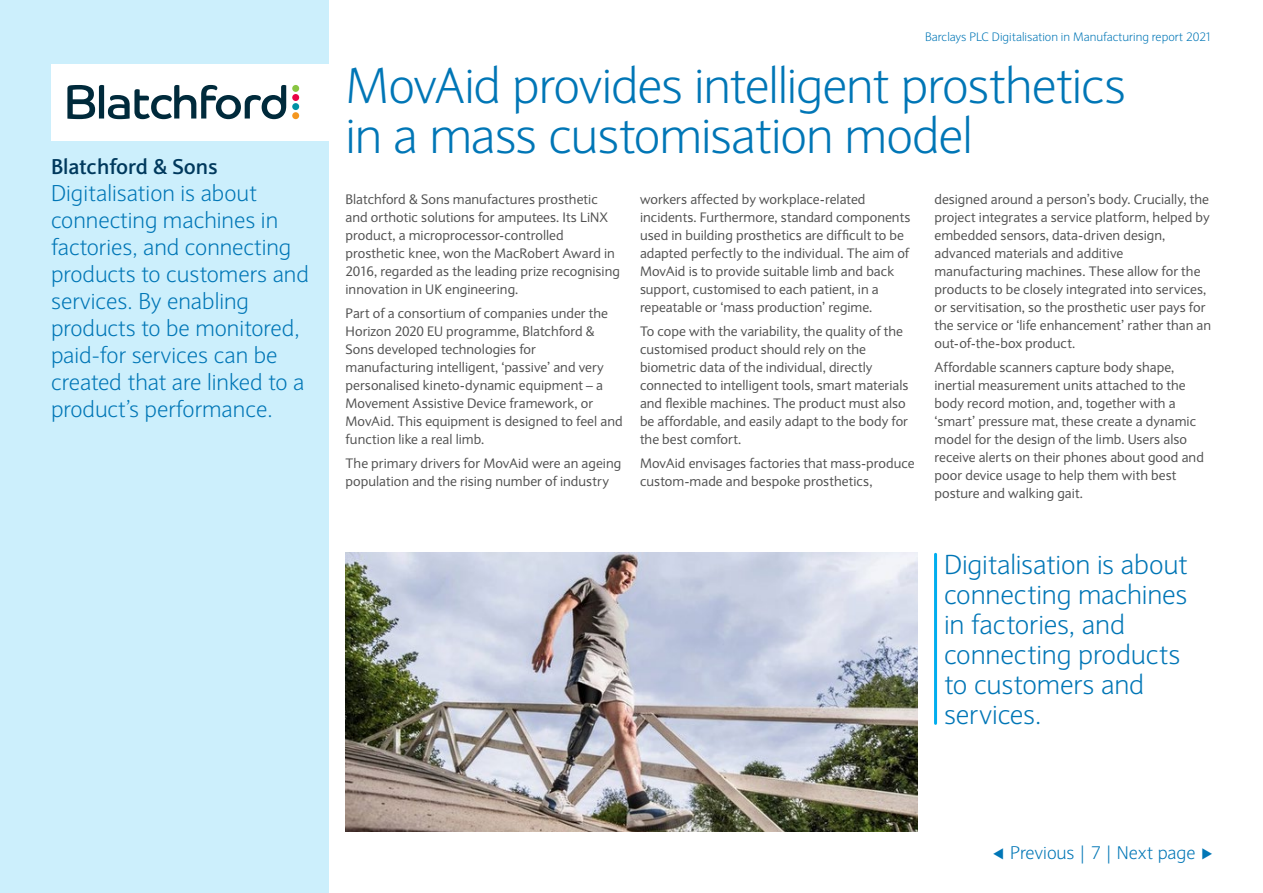
<style>
.page{position:relative;width:1263px;height:893px;background:#fff}
.page>*{position:absolute;margin:0;border:0;box-sizing:border-box;transform-origin:0 0}
.t1{font:300 49.5px/50.2px "Expert Sans";letter-spacing:-.025em;color:#0076b6}
.BigQuote{font:300 27px/30px "Expert Sans";letter-spacing:-.005em;color:#0076b6}
.Client_CS_Title_body{font:300 22.5px/27px "Expert Sans";color:#0076b6}
.Client_CS_Title{font:700 21px "Expert Sans";color:#00395d}
.t2{font:300 18px "Expert Sans";letter-spacing:-.005em;color:#0076b6}
.SR_Body{font:13.5px/18px "Expert Sans";letter-spacing:.005em;color:#515151}
.t3{font:300 12px "Expert Sans";color:#0076b6}
.s1{font-family:"Proxima Nova";font-weight:400}
</style>
<div class="page">
<div style="left:0;top:0;width:328px;height:893px;background:#cceffc"></div>
<img style="left:345px;top:553px;width:572px;height:278px">
<div style="left:51px;top:64px;width:277px;height:76px;background:#fff"></div>
<svg style="left:67px;top:85px;width:219px;height:34px"></svg>
<div style="left:292px;top:85px;width:7px;height:7px;background:#89c541;border-radius:50%"></div>
<div style="left:292px;top:94px;width:7px;height:7px;background:#e90445;border-radius:50%"></div>
<div style="left:292px;top:103px;width:7px;height:7px;background:#0090a4;border-radius:50%"></div>
<div style="left:292px;top:112px;width:7px;height:7px;background:#f4961f;border-radius:50%"></div>
<hr style="left:934px;top:554px;width:3px;height:169px;background:#00aeef">
<p class="t3" style="left:925px;top:30px;width:289px">Barclays PLC Digitalisation in Manufacturing report 2021</p>
<h1 class="t1" style="left:345px;top:60px;width:782px">MovAid provides intelligent prosthetics in a mass customisation model</h1>
<h3 class="Client_CS_Title" style="left:51px;top:153px;width:168px">Blatchford &amp; Sons</h3>
<p class="Client_CS_Title_body" style="left:51px;top:180px;width:259px">Digitalisation is about connecting machines in factories, and connecting products to customers and services. By enabling products to be monitored, paid-for services can be created that are linked to a product’s performance.</p>
<p class="SR_Body" style="left:345px;top:190px;width:276px">Blatchford &amp; Sons manufactures prosthetic and orthotic solutions for amputees. Its LiNX product, a microprocessor-controlled prosthetic knee, won the MacRobert Award in 2016, regarded as the leading prize recognising innovation in UK engineering.</p>
<p class="SR_Body" style="left:345px;top:304px;width:279px">Part of a consortium of companies under the Horizon 2020 EU programme, Blatchford &amp; Sons developed technologies for manufacturing intelligent, ‘passive’ and very personalised kineto-dynamic equipment – a Movement Assistive Device framework, or MovAid. This equipment is designed to feel and function like a real limb.</p>
<p class="SR_Body" style="left:345px;top:454px;width:277px">The primary drivers for MovAid were an ageing population and the rising number of industry</p>
<p class="SR_Body" style="left:640px;top:190px;width:272px">workers affected by workplace-related incidents. Furthermore, standard components used in building prosthetics are difficult to be adapted perfectly to the individual. The aim of MovAid is to provide suitable limb and back support, customised to each patient, in a repeatable or ‘mass production’ regime.</p>
<p class="SR_Body" style="left:640px;top:322px;width:270px">To cope with the variability, the quality of the customised product should rely on the biometric data of the individual, directly connected to intelligent tools, smart materials and flexible machines. The product must also be affordable, and easily adapt to the body for the best comfort.</p>
<p class="SR_Body" style="left:640px;top:454px;width:276px">MovAid envisages factories that mass-produce custom-made and bespoke prosthetics,</p>
<p class="SR_Body" style="left:934px;top:190px;width:278px">designed around a person’s body. Crucially, the project integrates a service platform, helped by embedded sensors, data-driven design, advanced materials and additive manufacturing machines. These allow for the products to be closely integrated into services, or servitisation, so the prosthetic user pays for the service or ‘life enhancement’ rather than an out-of-the-box product.</p>
<p class="SR_Body" style="left:934px;top:358px;width:271px">Affordable scanners capture body shape, inertial measurement units attached to the body record motion, and, together with a ‘smart’ pressure mat, these create a dynamic model for the design of the limb. Users also receive alerts on their phones about good and poor device usage to help them with best posture and walking gait.</p>
<p class="BigQuote" style="left:944px;top:550px;width:245px">Digitalisation is about connecting machines in factories, and connecting products to customers and services.</p>
<h3 class="t2" style="left:993px;top:842px;width:220px"><span class="s1">⊳</span> Previous | 7 | Next page <span class="s1">⊲</span></h3>
</div>
